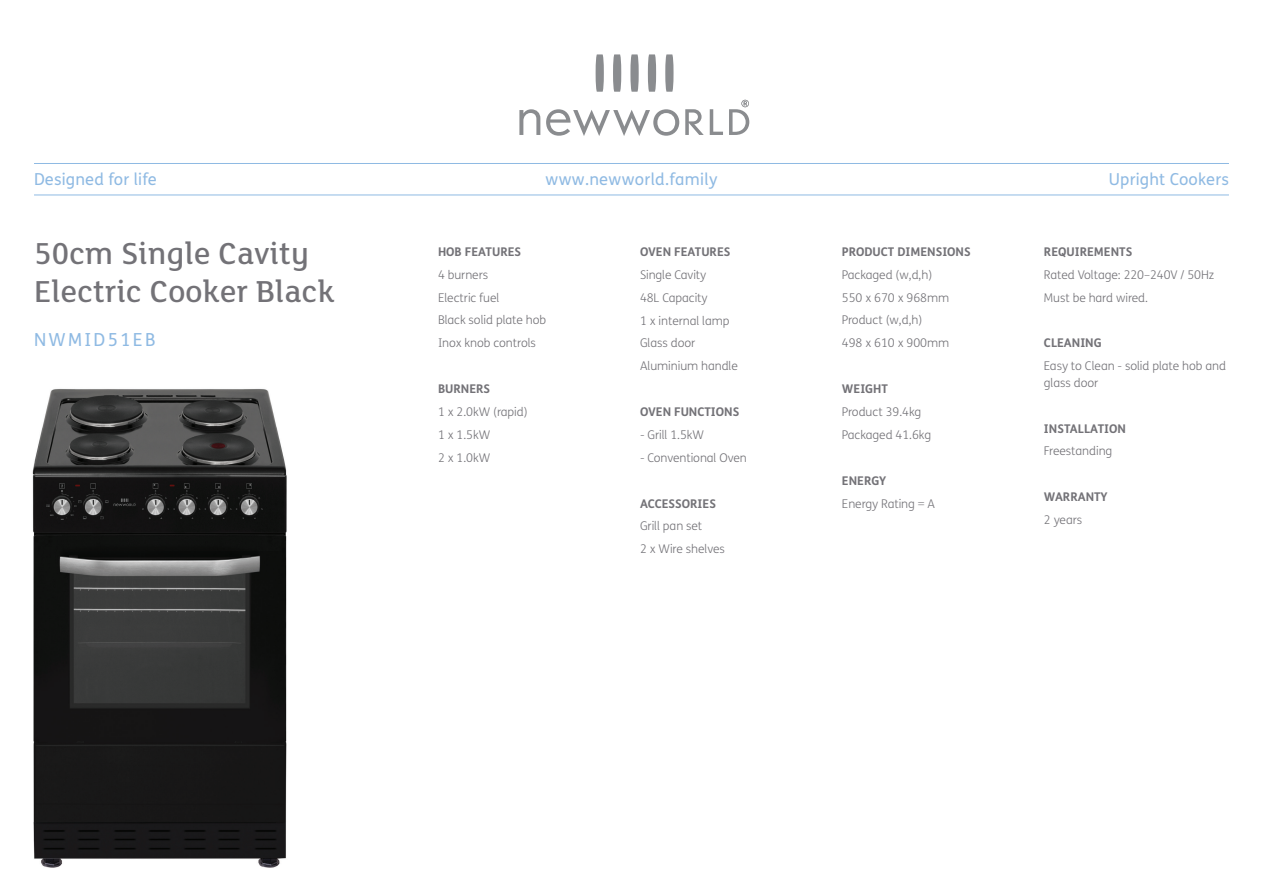
<style>
.page{position:relative;width:1263px;height:893px;background:#fff}
.page>*{position:absolute;margin:0;border:0;box-sizing:border-box;transform-origin:0 0}
.t1{font:500 33px/37.5px "FS Lola";letter-spacing:.01em;color:#737277}
.t2{font:18px "FS Me";letter-spacing:.13em;color:#8fbae3}
.t3{font:16.5px "FS Me";letter-spacing:.01em;color:#8fbae3}
.t4{font:300 12px/23px "FS Me";letter-spacing:-.005em;color:#737277}
.t5{font:700 12px "FS Me";color:#737277}
</style>
<div class="page">
<svg style="left:519px;top:109px;width:21px;height:26px"></svg>
<svg style="left:546px;top:109px;width:133px;height:27px"></svg>
<svg style="left:685px;top:109px;width:19px;height:26px"></svg>
<svg style="left:710px;top:109px;width:13px;height:26px"></svg>
<svg style="left:630px;top:54px;width:9px;height:38px"></svg>
<svg style="left:665px;top:54px;width:8px;height:38px"></svg>
<svg style="left:613px;top:54px;width:8px;height:38px"></svg>
<svg style="left:648px;top:54px;width:8px;height:38px"></svg>
<svg style="left:596px;top:54px;width:8px;height:38px"></svg>
<svg style="left:729px;top:100px;width:20px;height:35px"></svg>
<hr style="left:34px;top:163px;width:1195px;height:1px;background:#8fbae3">
<hr style="left:34px;top:195px;width:1195px;height:1px;background:#8fbae3">
<img style="left:32px;top:388px;width:255px;height:480px">
<h3 class="t3" style="left:34px;top:168px;width:124px">Designed for life</h3>
<h3 class="t3" style="left:545px;top:168px;width:173px">www.newworld.family</h3>
<h3 class="t3" style="left:1109px;top:168px;width:122px">Upright Cookers</h3>
<h1 class="t1" style="left:34px;top:236px;width:302px">50cm Single Cavity<br>Electric Cooker Black</h1>
<h2 class="t2" style="left:34px;top:327px;width:123px">NWMID51EB</h2>
<p class="t5" style="left:438px;top:242px;width:85px">HOB FEATURES</p>
<p class="t4" style="left:438px;top:263px;width:110px">4 burners<br>Electric fuel<br>Black solid plate hob<br>Inox knob controls</p>
<p class="t5" style="left:438px;top:380px;width:54px">BURNERS</p>
<p class="t4" style="left:438px;top:400px;width:91px">1 x 2.0kW (rapid)<br>1 x 1.5kW<br>2 x 1.0kW</p>
<p class="t5" style="left:640px;top:242px;width:92px">OVEN FEATURES</p>
<p class="t4" style="left:640px;top:263px;width:99px">Single Cavity<br>48L Capacity<br>1 x internal lamp<br>Glass door<br>Aluminium handle</p>
<p class="t5" style="left:640px;top:402px;width:101px">OVEN FUNCTIONS</p>
<p class="t4" style="left:640px;top:423px;width:66px">- Grill 1.5kW</p>
<p class="t4" style="left:640px;top:446px;width:108px">- Conventional Oven</p>
<p class="t5" style="left:640px;top:494px;width:77px">ACCESSORIES</p>
<p class="t4" style="left:640px;top:514px;width:86px">Grill pan set<br>2 x Wire shelves</p>
<p class="t5" style="left:842px;top:242px;width:130px">PRODUCT DIMENSIONS</p>
<p class="t4" style="left:842px;top:263px;width:109px">Packaged (w,d,h)<br>550 x 670 x 968mm<br>Product (w,d,h)<br>498 x 610 x 900mm</p>
<p class="t5" style="left:842px;top:380px;width:48px">WEIGHT</p>
<p class="t4" style="left:842px;top:400px;width:91px">Product 39.4kg<br>Packaged 41.6kg</p>
<p class="t5" style="left:842px;top:471px;width:46px">ENERGY</p>
<p class="t4" style="left:842px;top:491px;width:95px">Energy Rating = A</p>
<p class="t5" style="left:1044px;top:242px;width:90px">REQUIREMENTS</p>
<p class="t4" style="left:1044px;top:263px;width:172px">Rated Voltage: 220–240V / 50Hz<br>Must be hard wired.</p>
<p class="t5" style="left:1044px;top:334px;width:59px">CLEANING</p>
<p class="t4" style="left:1044px;top:357px;width:184px;line-height:16.5px">Easy to Clean - solid plate hob and glass door</p>
<p class="t5" style="left:1044px;top:419px;width:83px">INSTALLATION</p>
<p class="t4" style="left:1044px;top:439px;width:70px">Freestanding</p>
<p class="t5" style="left:1044px;top:488px;width:65px">WARRANTY</p>
<p class="t4" style="left:1044px;top:508px;width:40px">2 years</p>
</div>
